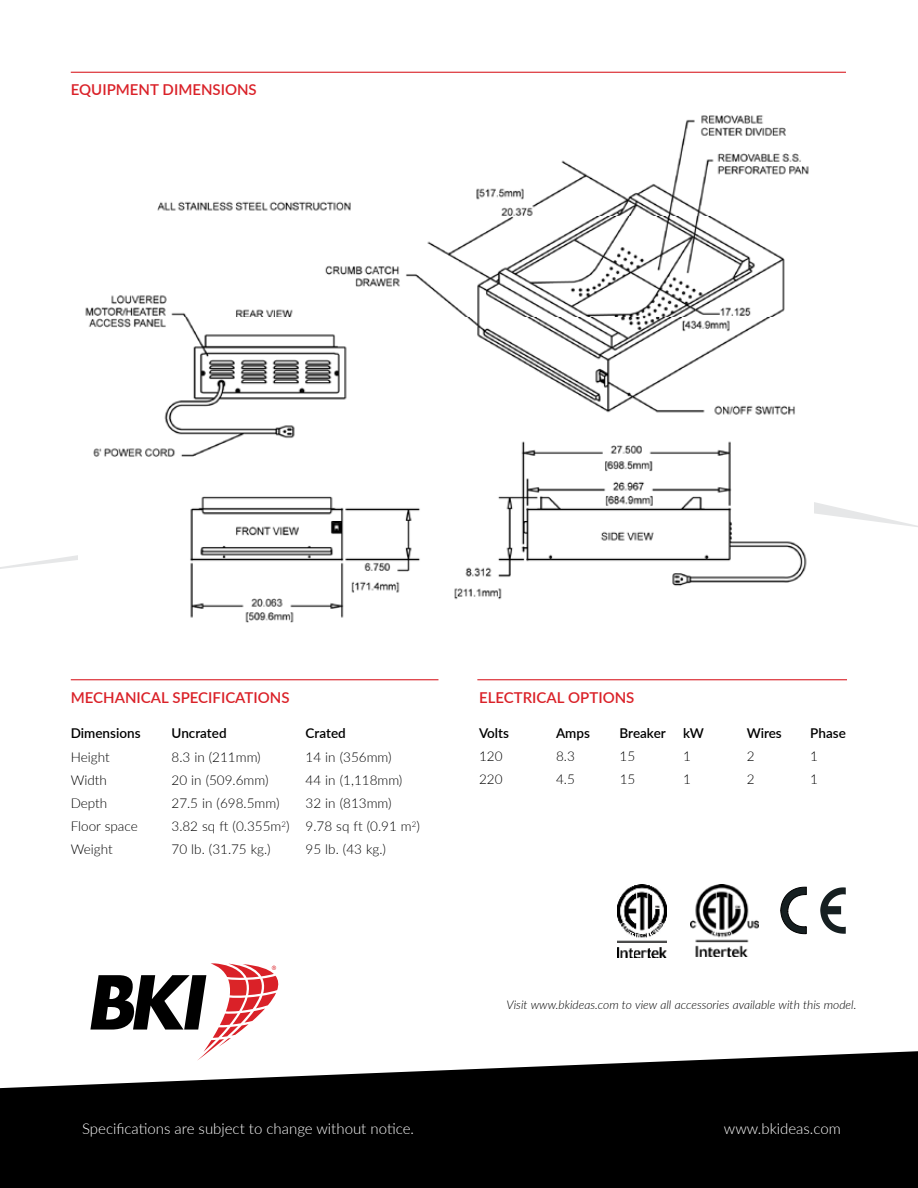
<style>
.page{position:relative;width:918px;height:1188px;background:#fff}
.page>*{position:absolute;margin:0;border:0;box-sizing:border-box;transform-origin:0 0}
.t1{font:300 15px "Lato";color:#fff}
.t2{font:600 15px "Lato";color:#da2128}
.t3{font:300 13.5px "Lato";color:#000}
.t4{font:600 13.5px "Lato";color:#000}
.t5{font:italic 300 13.5px "Lato";color:#fff}
.t6{font:italic 300 12px "Lato";color:#000}
</style>
<div class="page">
<svg style="left:0;top:1051px;width:918px;height:137px;fill:#000"></svg>
<svg style="left:90px;top:963px;width:189px;height:98px"></svg>
<svg style="left:0;top:502px;width:918px;height:67px"></svg>
<img style="left:79px;top:115px;width:734px;height:508px">
<hr style="left:71px;top:72px;width:775px;height:1px;background:#da2128">
<hr style="left:71px;top:679px;width:367px;height:1px;background:#da2128">
<hr style="left:477px;top:679px;width:370px;height:1px;background:#da2128">
<img style="left:617px;top:885px;width:50px;height:72px">
<img style="left:690px;top:885px;width:69px;height:72px">
<svg style="left:820px;top:887px;width:26px;height:47px"></svg>
<svg style="left:781px;top:887px;width:26px;height:47px"></svg>
<p class="t2" style="left:71px;top:79px;width:188px">EQUIPMENT DIMENSIONS</p>
<p class="t2" style="left:71px;top:686px;width:220px">MECHANICAL SPECIFICATIONS</p>
<p class="t4" style="left:71px;top:724px;width:71px">Dimensions</p>
<p class="t4" style="left:172px;top:724px;width:57px">Uncrated</p>
<p class="t4" style="left:306px;top:724px;width:42px">Crated</p>
<p class="t3" style="left:71px;top:748px;width:40px">Height</p>
<p class="t3" style="left:172px;top:748px;width:91px">8.3 in (211mm)</p>
<p class="t3" style="left:306px;top:748px;width:88px">14 in (356mm)</p>
<p class="t3" style="left:71px;top:771px;width:38px">Width</p>
<p class="t3" style="left:172px;top:771px;width:99px">20 in (509.6mm)</p>
<p class="t3" style="left:306px;top:771px;width:98px">44 in (1,118mm)</p>
<p class="t3" style="left:71px;top:794px;width:38px">Depth</p>
<p class="t3" style="left:172px;top:794px;width:110px">27.5 in (698.5mm)</p>
<p class="t3" style="left:306px;top:794px;width:88px">32 in (813mm)</p>
<p class="t3" style="left:71px;top:817px;width:69px">Floor space</p>
<p class="t3" style="left:172px;top:817px;width:250px">3.82 sq ft (0.355m<sup>2</sup>) 9.78 sq ft (0.91 m<sup>2</sup>)</p>
<p class="t3" style="left:71px;top:840px;width:43px">Weight</p>
<p class="t3" style="left:172px;top:840px;width:101px">70 lb. (31.75 kg.)</p>
<p class="t3" style="left:306px;top:840px;width:82px">95 lb. (43 kg.)</p>
<p class="t2" style="left:479px;top:686px;width:157px">ELECTRICAL OPTIONS</p>
<p class="t4" style="left:479px;top:724px;width:32px">Volts</p>
<p class="t4" style="left:556px;top:724px;width:35px">Amps</p>
<p class="t4" style="left:620px;top:724px;width:48px">Breaker</p>
<p class="t4" style="left:683px;top:724px;width:22px">kW</p>
<p class="t4" style="left:747px;top:724px;width:37px">Wires</p>
<p class="t4" style="left:810px;top:724px;width:37px">Phase</p>
<p class="t3" style="left:479px;top:747px;width:25px">120</p>
<p class="t3" style="left:556px;top:747px;width:20px">8.3</p>
<p class="t3" style="left:620px;top:747px;width:17px">15</p>
<p class="t3" style="left:683px;top:747px;width:9px">1</p>
<p class="t3" style="left:747px;top:747px;width:9px">2</p>
<p class="t3" style="left:810px;top:747px;width:9px">1</p>
<p class="t3" style="left:479px;top:770px;width:25px">220</p>
<p class="t3" style="left:556px;top:770px;width:20px">4.5</p>
<p class="t3" style="left:620px;top:770px;width:17px">15</p>
<p class="t3" style="left:683px;top:770px;width:9px">1</p>
<p class="t3" style="left:747px;top:770px;width:9px">2</p>
<p class="t3" style="left:810px;top:770px;width:9px">1</p>
<p class="t6" style="left:507px;top:996px;width:351px">Visit www.bkideas.com to view all accessories available with this model.</p>
<p class="t1" style="left:82px;top:1118px;width:333px">Specifications are subject to change without notice.</p>
<p class="t1" style="left:724px;top:1118px;width:118px">www.bkideas.com</p>
<p class="t5" style="left:743px;top:1123px;width:100px">www.bkideas.com</p>
</div>
